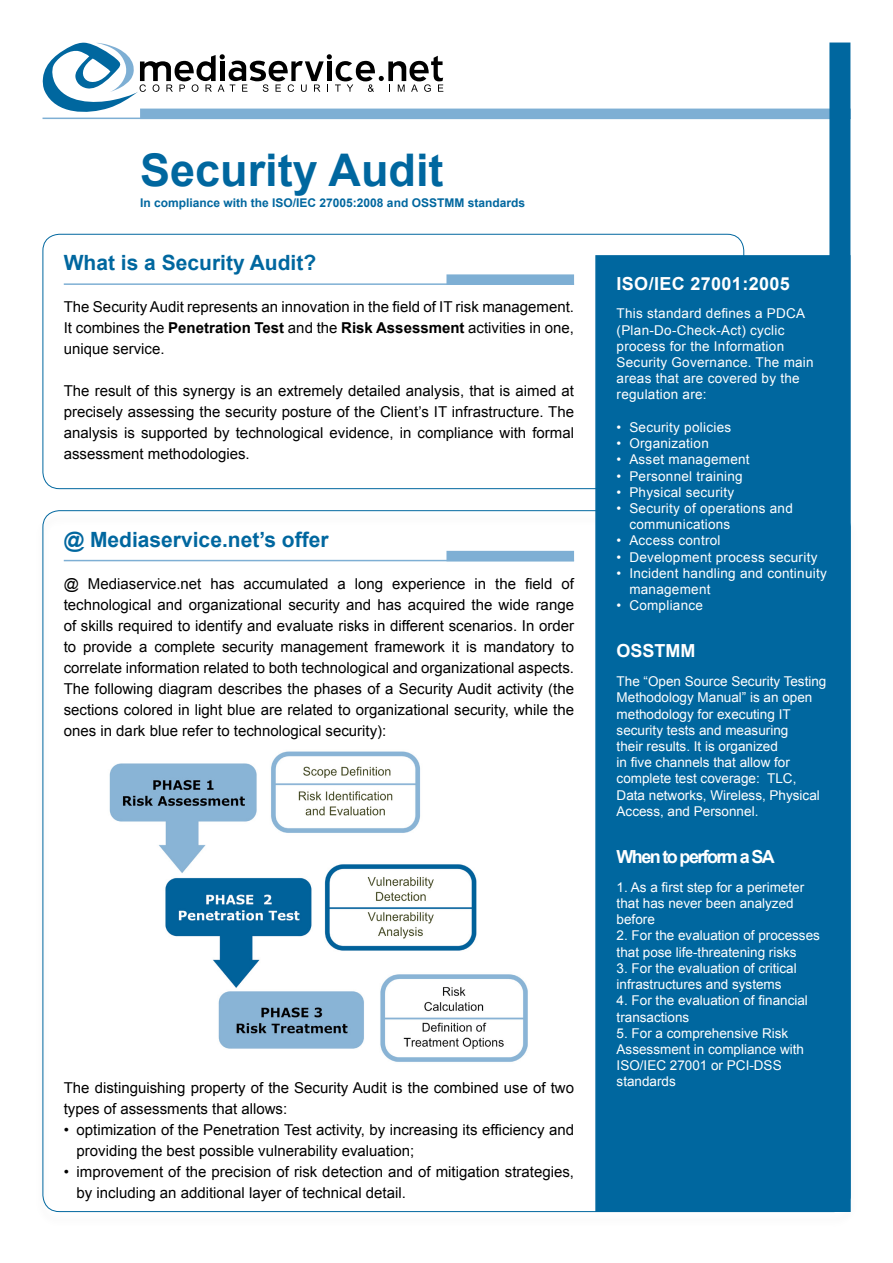
<style>
.page{position:relative;width:893px;height:1263px;background:#fff}
.page>*{position:absolute;margin:0;border:0;box-sizing:border-box;transform-origin:0 0}
.t1{font:700 45px "Arial";color:#00679f}
.t2{font:700 21px "Arial";color:#00679f}
.t3{font:700 18px "Arial";letter-spacing:.02em;color:#fff}
.t4{font:700 18px "Arial";letter-spacing:-.09em;color:#fff}
.t5{font:700 18px "Arial";color:#fff}
.t6{font:15px/21px "Arial";color:#000;text-align:justify}
.t7{font:13.5px/16.2px "Arial";color:#fff}
.t8{font:13.5px/16.2px "Arial";letter-spacing:.02em;color:#fff}
.t9{font:700 12px "Arial";color:#00679f}
.s1{font-weight:700}
</style>
<div class="page">
<svg style="left:43px;top:43px;width:400px;height:69px"></svg>
<div style="left:595px;top:255px;width:255px;height:957px;background:#00679f;border:2px solid #00679f"></div>
<hr style="left:43px;top:118px;width:807px;height:1px;background:#7eafd4">
<div style="left:140px;top:109px;width:711px;height:10px;background:#7eafd4"></div>
<hr style="left:64px;top:283px;width:510px;height:2px;background:#7eafd4">
<div style="left:446px;top:274px;width:128px;height:11px;background:#7eafd4"></div>
<hr style="left:64px;top:560px;width:510px;height:1px;background:#7eafd4">
<div style="left:446px;top:551px;width:128px;height:10px;background:#7eafd4"></div>
<img style="left:109px;top:751px;width:419px;height:311px">
<div style="left:829px;top:43px;width:21px;height:1169px;background:#00679f"></div>
<h1 class="t1" style="left:140px;top:140px;width:305px">Security Audit</h1>
<p class="t9" style="left:140px;top:195px;width:386px">In compliance with the ISO/IEC 27005:2008 and OSSTMM standards</p>
<h2 class="t2" style="left:64px;top:249px;width:254px">What is a Security Audit?</h2>
<p class="t6" style="left:64px;top:297px;width:512px">The Security Audit represents an innovation in the field of IT risk management.<br>It combines the <span class="s1">Penetration Test</span> and the <span class="s1">Risk Assessment</span> activities in one, unique service.</p>
<p class="t6" style="left:64px;top:381px;width:512px">The result of this synergy is an extremely detailed analysis, that is aimed at precisely assessing the security posture of the Client’s IT infrastructure. The analysis is supported by technological evidence, in compliance with formal assessment methodologies.</p>
<h2 class="t2" style="left:64px;top:525px;width:266px">@ Mediaservice.net’s offer</h2>
<p class="t6" style="left:64px;top:573px;width:512px">@ Mediaservice.net has accumulated a long experience in the field of technological and organizational security and has acquired the wide range of skills required to identify and evaluate risks in different scenarios. In order to provide a complete security management framework it is mandatory to correlate information related to both technological and organizational aspects.<br>The following diagram describes the phases of a Security Audit activity (the sections colored in light blue are related to organizational security, while the ones in dark blue refer to technological security):</p>
<p class="t6" style="left:64px;top:1077px;width:512px">The distinguishing property of the Security Audit is the combined use of two types of assessments that allows:</p>
<p class="t6" style="left:77px;top:1119px;width:499px;text-indent:-13px">• optimization of the Penetration Test activity, by increasing its efficiency and providing the best possible vulnerability evaluation;</p>
<p class="t6" style="left:77px;top:1161px;width:499px;text-indent:-13px">• improvement of the precision of risk detection and of mitigation strategies, by including an additional layer of technical detail.</p>
<p class="t3" style="left:617px;top:271px;width:175px">ISO/IEC 27001:2005</p>
<p class="t8" style="left:617px;top:306px;width:199px">This standard defines a PDCA (Plan-Do-Check-Act) cyclic process for the Information<br>Security Governance. The main areas that are covered by the regulation are:</p>
<p class="t8" style="left:617px;top:419px;width:116px">• Security policies</p>
<p class="t8" style="left:617px;top:435px;width:94px">• Organization</p>
<p class="t8" style="left:617px;top:452px;width:135px">• Asset management</p>
<p class="t8" style="left:617px;top:468px;width:128px">• Personnel training</p>
<p class="t8" style="left:617px;top:484px;width:119px">• Physical security</p>
<p class="t8" style="left:629px;top:500px;width:165px;text-indent:-13px">• Security of operations and communications</p>
<p class="t8" style="left:617px;top:533px;width:106px">• Access control</p>
<p class="t8" style="left:617px;top:549px;width:202px">• Development process security</p>
<p class="t8" style="left:629px;top:565px;width:199px;text-indent:-13px">• Incident handling and continuity management</p>
<p class="t8" style="left:617px;top:597px;width:88px">• Compliance</p>
<p class="t5" style="left:617px;top:639px;width:81px">OSSTMM</p>
<p class="t7" style="left:617px;top:673px;width:211px">The “Open Source Security Testing<br>Methodology Manual” is an open methodology for executing IT security tests and measuring<br>their results. It is organized<br>in five channels that allow for complete test coverage: TLC,<br>Data networks, Wireless, Physical<br>Access, and Personnel.</p>
<p class="t4" style="left:617px;top:844px;width:160px">When to perform a SA</p>
<p class="t7" style="left:617px;top:879px;width:189px">1. As a first step for a perimeter that has never been analyzed before</p>
<p class="t7" style="left:617px;top:928px;width:205px">2. For the evaluation of processes that pose life-threatening risks</p>
<p class="t7" style="left:617px;top:960px;width:182px">3. For the evaluation of critical infrastructures and systems</p>
<p class="t7" style="left:617px;top:992px;width:193px">4. For the evaluation of financial transactions</p>
<p class="t7" style="left:617px;top:1025px;width:189px">5. For a comprehensive Risk<br>Assessment in compliance with<br>ISO/IEC 27001 or PCI-DSS standards</p>
</div>
